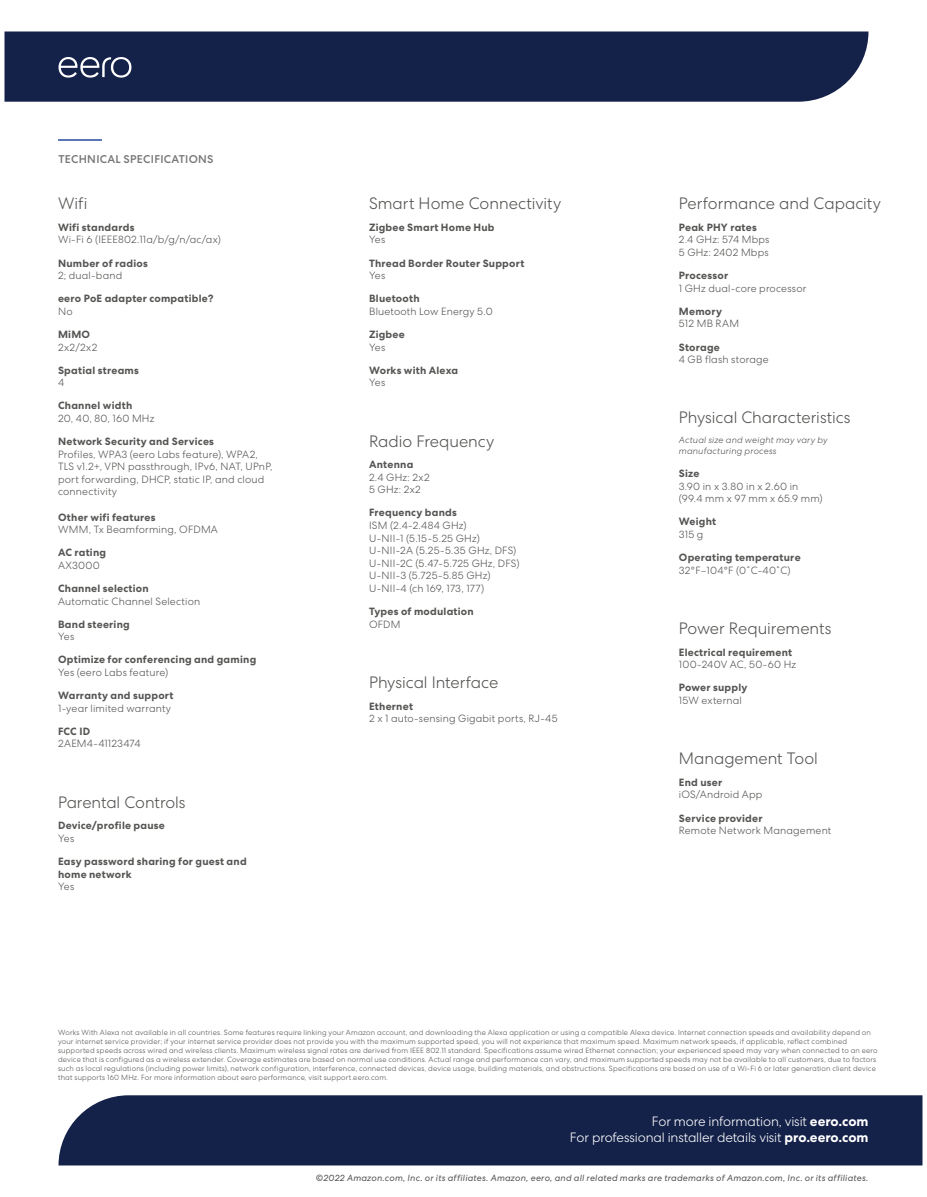
<style>
.page{position:relative;width:927px;height:1197px;background:#fff}
.page>*{position:absolute;margin:0;border:0;box-sizing:border-box;transform-origin:0 0}
.t1{font:300 16.5px "Centra No 2";color:#555554}
.t2{font:300 13.5px/16.2px "Centra No 2";letter-spacing:-.01em;color:#fff;text-align:right}
.t3{font:500 11.25px "Centra No 2";letter-spacing:.025em;color:#77777a}
.t4{font:300 10.5px/12.6px "Centra No 2";letter-spacing:.02em;color:#555554}
.t5{font:700 10.5px/12.6px "Centra No 2";letter-spacing:.02em;color:#555554}
.t6{font:italic 9px "Centra No 2";letter-spacing:.02em;color:#565554}
.t7{font:italic 300 9px/10.8px "Centra No 2";letter-spacing:.02em;color:#555554}
.t8{font:300 7.5px/9px "Centra No 2";letter-spacing:.02em;color:#555554}
.s1{font-weight:700}
</style>
<div class="page">
<div style="left:4px;top:32px;width:864px;height:70px;background:#142149"></div>
<svg style="left:59px;top:57px;width:72px;height:21px"></svg>
<hr style="left:58px;top:140px;width:44px;height:1px;background:#5a76b3">
<div style="left:58px;top:1095px;width:864px;height:71px;background:#142149"></div>
<h3 class="t3" style="left:59px;top:153px;width:156px">TECHNICAL SPECIFICATIONS</h3>
<h1 class="t1" style="left:58px;top:194px;width:31px">Wifi</h1>
<h3 class="t5" style="left:58px;top:221px;width:78px">Wifi standards</h3>
<h3 class="t4" style="left:58px;top:234px;width:164px">Wi-Fi 6 (IEEE802.11a/b/g/n/ac/ax)</h3>
<h3 class="t5" style="left:58px;top:257px;width:91px">Number of radios</h3>
<h3 class="t4" style="left:58px;top:269px;width:66px">2; dual-band</h3>
<h3 class="t5" style="left:58px;top:292px;width:157px">eero PoE adapter compatible?</h3>
<h3 class="t4" style="left:58px;top:305px;width:16px">No</h3>
<h3 class="t5" style="left:58px;top:328px;width:34px">MiMO</h3>
<h3 class="t4" style="left:58px;top:341px;width:41px">2x2/2x2</h3>
<h3 class="t5" style="left:58px;top:364px;width:82px">Spatial streams</h3>
<h3 class="t4" style="left:58px;top:376px;width:8px">4</h3>
<h3 class="t5" style="left:58px;top:400px;width:76px">Channel width</h3>
<h3 class="t4" style="left:58px;top:412px;width:98px">20, 40, 80, 160 MHz</h3>
<h3 class="t5" style="left:58px;top:435px;width:158px">Network Security and Services</h3>
<h3 class="t4" style="left:58px;top:448px;width:216px">Profiles, WPA3 (eero Labs feature), WPA2, TLS v1.2+, VPN passthrough, IPv6, NAT, UPnP, port forwarding, DHCP, static IP, and cloud connectivity</h3>
<h3 class="t5" style="left:58px;top:511px;width:99px">Other wifi features</h3>
<h3 class="t4" style="left:58px;top:523px;width:161px">WMM, Tx Beamforming, OFDMA</h3>
<h3 class="t5" style="left:58px;top:547px;width:50px">AC rating</h3>
<h3 class="t4" style="left:58px;top:559px;width:43px">AX3000</h3>
<h3 class="t5" style="left:58px;top:582px;width:92px">Channel selection</h3>
<h3 class="t4" style="left:58px;top:595px;width:144px">Automatic Channel Selection</h3>
<h3 class="t5" style="left:58px;top:618px;width:73px">Band steering</h3>
<h3 class="t4" style="left:58px;top:630px;width:18px">Yes</h3>
<h3 class="t5" style="left:58px;top:654px;width:200px">Optimize for conferencing and gaming</h3>
<h3 class="t4" style="left:58px;top:666px;width:112px">Yes (eero Labs feature)</h3>
<h3 class="t5" style="left:58px;top:689px;width:117px">Warranty and support</h3>
<h3 class="t4" style="left:58px;top:702px;width:115px">1-year limited warranty</h3>
<h3 class="t5" style="left:58px;top:725px;width:34px">FCC ID</h3>
<h3 class="t4" style="left:58px;top:738px;width:84px">2AEM4-41123474</h3>
<h1 class="t1" style="left:58px;top:793px;width:129px">Parental Controls</h1>
<h3 class="t5" style="left:58px;top:820px;width:108px">Device/profile pause</h3>
<h3 class="t4" style="left:58px;top:832px;width:18px">Yes</h3>
<h3 class="t5" style="left:58px;top:855px;width:190px">Easy password sharing for guest and home network</h3>
<h3 class="t4" style="left:58px;top:880px;width:18px">Yes</h3>
<h1 class="t1" style="left:369px;top:194px;width:194px">Smart Home Connectivity</h1>
<h3 class="t5" style="left:369px;top:221px;width:127px">Zigbee Smart Home Hub</h3>
<h3 class="t4" style="left:369px;top:234px;width:18px">Yes</h3>
<h3 class="t5" style="left:369px;top:257px;width:157px">Thread Border Router Support</h3>
<h3 class="t4" style="left:369px;top:269px;width:18px">Yes</h3>
<h3 class="t5" style="left:369px;top:292px;width:52px">Bluetooth</h3>
<h3 class="t4" style="left:369px;top:305px;width:125px">Bluetooth Low Energy 5.0</h3>
<h3 class="t5" style="left:369px;top:328px;width:37px">Zigbee</h3>
<h3 class="t4" style="left:369px;top:341px;width:18px">Yes</h3>
<h3 class="t5" style="left:369px;top:364px;width:91px">Works with Alexa</h3>
<h3 class="t4" style="left:369px;top:376px;width:18px">Yes</h3>
<h1 class="t1" style="left:369px;top:431px;width:127px">Radio Frequency</h1>
<h3 class="t5" style="left:369px;top:458px;width:46px">Antenna</h3>
<h3 class="t4" style="left:369px;top:471px;width:62px">2.4 GHz: 2x2<br>5 GHz: 2x2</h3>
<h3 class="t5" style="left:369px;top:507px;width:89px">Frequency bands</h3>
<h3 class="t4" style="left:369px;top:519px;width:152px">ISM (2.4-2.484 GHz)<br>U-NII-1 (5.15-5.25 GHz)<br>U-NII-2A (5.25-5.35 GHz, DFS)<br>U-NII-2C (5.47-5.725 GHz, DFS)<br>U-NII-3 (5.725-5.85 GHz)<br>U-NII-4 (ch 169, 173, 177)</h3>
<h3 class="t5" style="left:369px;top:605px;width:106px">Types of modulation</h3>
<h3 class="t4" style="left:369px;top:618px;width:33px">OFDM</h3>
<h1 class="t1" style="left:369px;top:673px;width:131px">Physical Interface</h1>
<h3 class="t5" style="left:369px;top:700px;width:45px">Ethernet</h3>
<h3 class="t4" style="left:369px;top:712px;width:190px">2 x 1 auto-sensing Gigabit ports, RJ-45</h3>
<h1 class="t1" style="left:679px;top:194px;width:204px">Performance and Capacity</h1>
<h3 class="t5" style="left:679px;top:221px;width:80px">Peak PHY rates</h3>
<h3 class="t4" style="left:679px;top:234px;width:92px">2.4 GHz: 574 Mbps<br>5 GHz: 2402 Mbps</h3>
<h3 class="t5" style="left:679px;top:269px;width:51px">Processor</h3>
<h3 class="t4" style="left:679px;top:282px;width:129px">1 GHz dual-core processor</h3>
<h3 class="t5" style="left:679px;top:305px;width:45px">Memory</h3>
<h3 class="t4" style="left:679px;top:318px;width:62px">512 MB RAM</h3>
<h3 class="t5" style="left:679px;top:341px;width:43px">Storage</h3>
<h3 class="t4" style="left:679px;top:353px;width:91px">4 GB flash storage</h3>
<h1 class="t1" style="left:679px;top:408px;width:173px">Physical Characteristics</h1>
<p class="t7" style="left:679px;top:435px;width:150px">Actual size and weight may vary by manufacturing process</p>
<h3 class="t5" style="left:679px;top:467px;width:22px">Size</h3>
<h3 class="t4" style="left:679px;top:480px;width:145px">3.90 in x 3.80 in x 2.60 in (99.4 mm x 97 mm x 65.9 mm)</h3>
<h3 class="t5" style="left:679px;top:516px;width:39px">Weight</h3>
<h3 class="t4" style="left:679px;top:528px;width:26px">315 g</h3>
<h3 class="t5" style="left:679px;top:551px;width:123px">Operating temperature</h3>
<h3 class="t4" style="left:679px;top:564px;width:113px">32°F–104°F (0˚C-40˚C)</h3>
<h1 class="t1" style="left:679px;top:619px;width:154px">Power Requirements</h1>
<h3 class="t5" style="left:679px;top:646px;width:115px">Electrical requirement</h3>
<h3 class="t4" style="left:679px;top:658px;width:119px">100-240V AC, 50-60 Hz</h3>
<h3 class="t5" style="left:679px;top:682px;width:70px">Power supply</h3>
<h3 class="t4" style="left:679px;top:694px;width:65px">15W external</h3>
<h1 class="t1" style="left:679px;top:749px;width:141px">Management Tool</h1>
<h3 class="t5" style="left:679px;top:776px;width:45px">End user</h3>
<h3 class="t4" style="left:679px;top:789px;width:85px">iOS/Android App</h3>
<h3 class="t5" style="left:679px;top:812px;width:85px">Service provider</h3>
<h3 class="t4" style="left:679px;top:824px;width:154px">Remote Network Management</h3>
<p class="t8" style="left:58px;top:1028px;width:821px">Works With Alexa not available in all countries. Some features require linking your Amazon account, and downloading the Alexa application or using a compatible Alexa device. Internet connection speeds and availability depend on your internet service provider; if your internet service provider does not provide you with the maximum supported speed, you will not experience that maximum speed. Maximum network speeds, if applicable, reflect combined supported speeds across wired and wireless clients. Maximum wireless signal rates are derived from IEEE 802.11 standard. Specifications assume wired Ethernet connection; your experienced speed may vary when connected to an eero device that is configured as a wireless extender. Coverage estimates are based on normal use conditions. Actual range and performance can vary, and maximum supported speeds may not be available to all customers, due to factors such as local regulations (including power limits), network configuration, interference, connected devices, device usage, building materials, and obstructions. Specifications are based on use of a Wi-Fi 6 or later generation client device that supports 160 MHz. For more information about eero performance, visit support.eero.com.</p>
<h2 class="t2" style="left:570px;top:1113px;width:300px">For more information, visit <span class="s1">eero.com<br></span>For professional installer details visit <span class="s1">pro.eero.com</span></h2>
<p class="t6" style="left:316px;top:1173px;width:554px">©2022 Amazon.com, Inc. or its affiliates. Amazon, eero, and all related marks are trademarks of Amazon.com, Inc. or its affiliates.</p>
</div>
